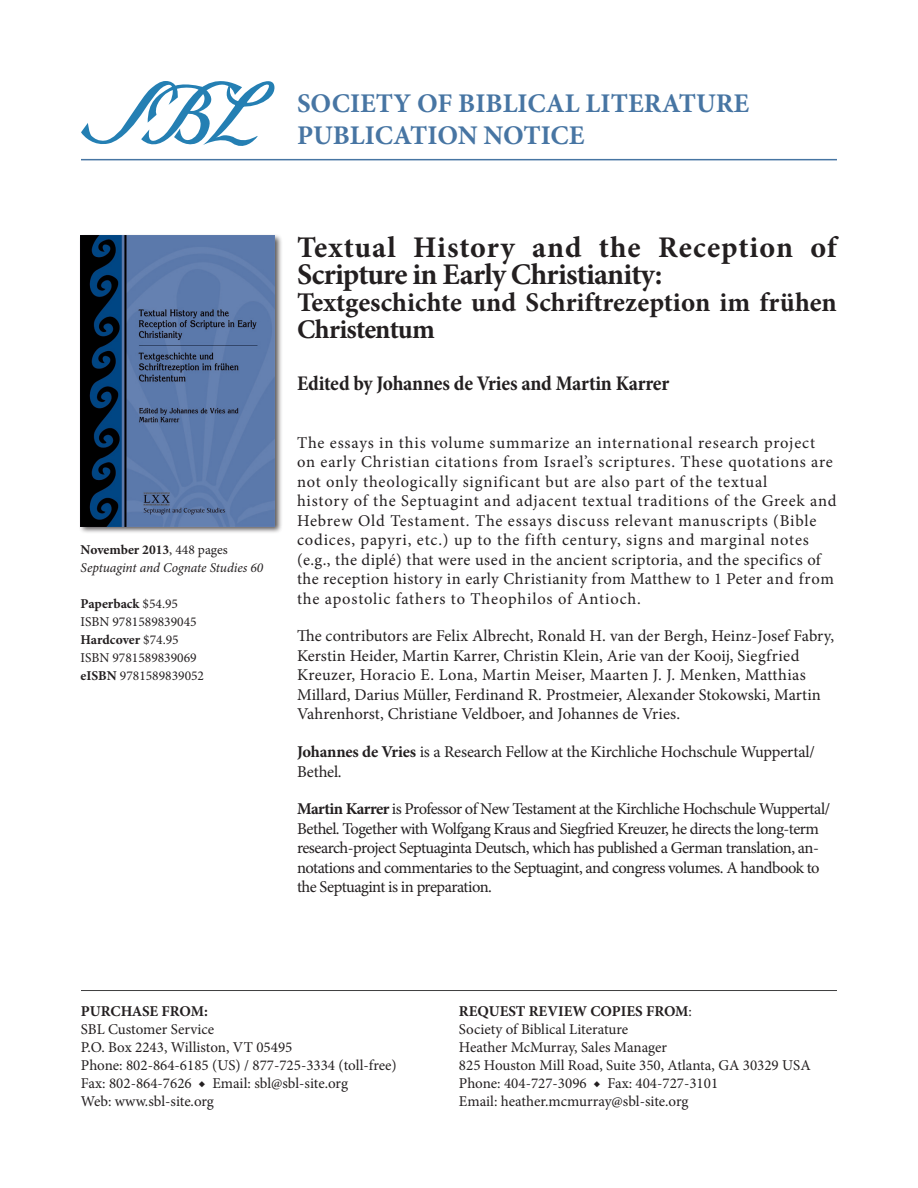
<style>
.page{position:relative;width:918px;height:1188px;background:#fff}
.page>*{position:absolute;margin:0;border:0;box-sizing:border-box;transform-origin:0 0}
.body_text{font:700 30px/27px "Minion Pro";color:#231f20}
.body_text-2{font:700 27px/27px "Minion Pro";color:#231f20}
.t1{font:700 27px "Minion Pro";color:#4775a3}
.body_text-3{font:700 condensed 21px "Minion Pro";letter-spacing:-.01em;color:#231f20}
.body_text-4{font:16.5px/19.5px "Minion Pro";letter-spacing:.045em;color:#231f20}
.body_text-5{font:16.5px/19.5px "Minion Pro";letter-spacing:-.035em;color:#231f20}
.body_text-6{font:16.5px/19.5px "Minion Pro";letter-spacing:.01em;color:#231f20}
.body_text-7{font:16.5px/19.5px "Minion Pro";letter-spacing:-.015em;color:#231f20}
.t2{font:15px "Minion Pro";color:#231f20}
.t3{font:700 15px "Minion Pro";color:#231f20}
.t4{font:13.5px "Minion Pro";color:#231f20}
.t5{font:700 13.5px "Minion Pro";letter-spacing:-.005em;color:#231f20}
.t6{font:italic 13.5px "Minion Pro";letter-spacing:-.01em;color:#231f20}
.s1{font-weight:400}
.s2{font-weight:700}
</style>
<div class="page">
<svg style="left:81px;top:81px;width:193px;height:65px"></svg>
<hr style="left:81px;top:990px;width:756px;height:1px;background:#3e3e3f">
<hr style="left:81px;top:159px;width:756px;height:1px;background:#4775a3">
<div style="left:79px;top:234px;width:203px;height:300px;background:#231f20;opacity:.75"></div>
<img style="left:81px;top:235px;width:193px;height:291px">
<p class="t1" style="left:297px;top:84px;width:454px">SOCIETY OF BIBLICAL LITERATURE</p>
<p class="t1" style="left:297px;top:117px;width:289px">PUBLICATION NOTICE</p>
<p class="t5" style="left:81px;top:540px;width:149px">November 2013<span class="s1">, 448 pages</span></p>
<p class="t6" style="left:81px;top:558px;width:184px">Septuagint and Cognate Studies 60</p>
<p class="t5" style="left:81px;top:594px;width:99px">Paperback <span class="s1">$54.95</span></p>
<p class="t4" style="left:81px;top:612px;width:118px">ISBN 9781589839045</p>
<p class="t5" style="left:81px;top:630px;width:100px">Hardcover <span class="s1">$74.95</span></p>
<p class="t4" style="left:81px;top:648px;width:118px">ISBN 9781589839069</p>
<p class="t4" style="left:81px;top:666px;width:125px"><span class="s2">eISBN</span> 9781589839052</p>
<p class="body_text" style="left:297px;top:234px;width:541px">Textual History and the Reception of<br>Scripture in Early Christianity:</p>
<p class="body_text-2" style="left:297px;top:289px;width:541px">Textgeschichte und Schriftrezeption im frühen<br>Christentum</p>
<p class="body_text-3" style="left:297px;top:369px;width:374px">Edited by Johannes de Vries and Martin Karrer</p>
<p class="body_text-4" style="left:297px;top:433px;width:541px">The essays in this volume summarize an international research project on early Christian citations from Israel’s scriptures. These quotations are not only theologically significant but are also part of the textual<br>history of the Septuagint and adjacent textual traditions of the Greek and Hebrew Old Testament. The essays discuss relevant manuscripts (Bible codices, papyri, etc.) up to the fifth century, signs and marginal notes (e.g., the diplé) that were used in the ancient scriptoria, and the specifics of the reception history in early Christianity from Matthew to 1 Peter and from the apostolic fathers to Theophilos of Antioch.</p>
<p class="body_text-6" style="left:297px;top:626px;width:539px">The contributors are Felix Albrecht, Ronald H. van der Bergh, Heinz-Josef Fabry, Kerstin Heider, Martin Karrer, Christin Klein, Arie van der Kooij, Siegfried Kreuzer, Horacio E. Lona, Martin Meiser, Maarten J. J. Menken, Matthias Millard, Darius Müller, Ferdinand R. Prostmeier, Alexander Stokowski, Martin Vahrenhorst, Christiane Veldboer, and Johannes de Vries.</p>
<p class="body_text-7" style="left:297px;top:742px;width:520px"><span class="s2">Johannes de Vries</span> is a Research Fellow at the Kirchliche Hochschule Wuppertal/<br>Bethel.</p>
<p class="body_text-5" style="left:297px;top:799px;width:535px"><span class="s2">Martin Karrer</span> is Professor of New Testament at the Kirchliche Hochschule Wuppertal/ Bethel. Together with Wolfgang Kraus and Siegfried Kreuzer, he directs the long-term research-project Septuaginta Deutsch, which has published a German translation, an&shy;notations and commentaries to the Septuagint, and congress volumes. A handbook to the Septuagint is in preparation.</p>
<p class="t3" style="left:81px;top:1001px;width:128px">PURCHASE FROM:</p>
<p class="t3" style="left:459px;top:1001px;width:235px">REQUEST REVIEW COPIES FROM<span class="s1">:</span></p>
<p class="t2" style="left:81px;top:1019px;width:135px">SBL Customer Service</p>
<p class="t2" style="left:459px;top:1019px;width:171px">Society of Biblical Literature</p>
<p class="t2" style="left:81px;top:1037px;width:213px">P.O. Box 2243, Williston, VT 05495</p>
<p class="t2" style="left:459px;top:1037px;width:210px">Heather McMurray, Sales Manager</p>
<p class="t2" style="left:81px;top:1055px;width:317px">Phone: 802-864-6185 (US) / 877-725-3334 (toll-free)</p>
<p class="t2" style="left:459px;top:1055px;width:353px">825 Houston Mill Road, Suite 350, Atlanta, GA 30329 USA</p>
<p class="t2" style="left:81px;top:1073px;width:269px">Fax: 802-864-7626 ◆ Email: sbl@sbl-site.org</p>
<p class="t2" style="left:459px;top:1073px;width:261px">Phone: 404-727-3096 ◆ Fax: 404-727-3101</p>
<p class="t2" style="left:81px;top:1091px;width:135px">Web: www.sbl-site.org</p>
<p class="t2" style="left:459px;top:1091px;width:231px">Email: heather.mcmurray@sbl-site.org</p>
</div>
